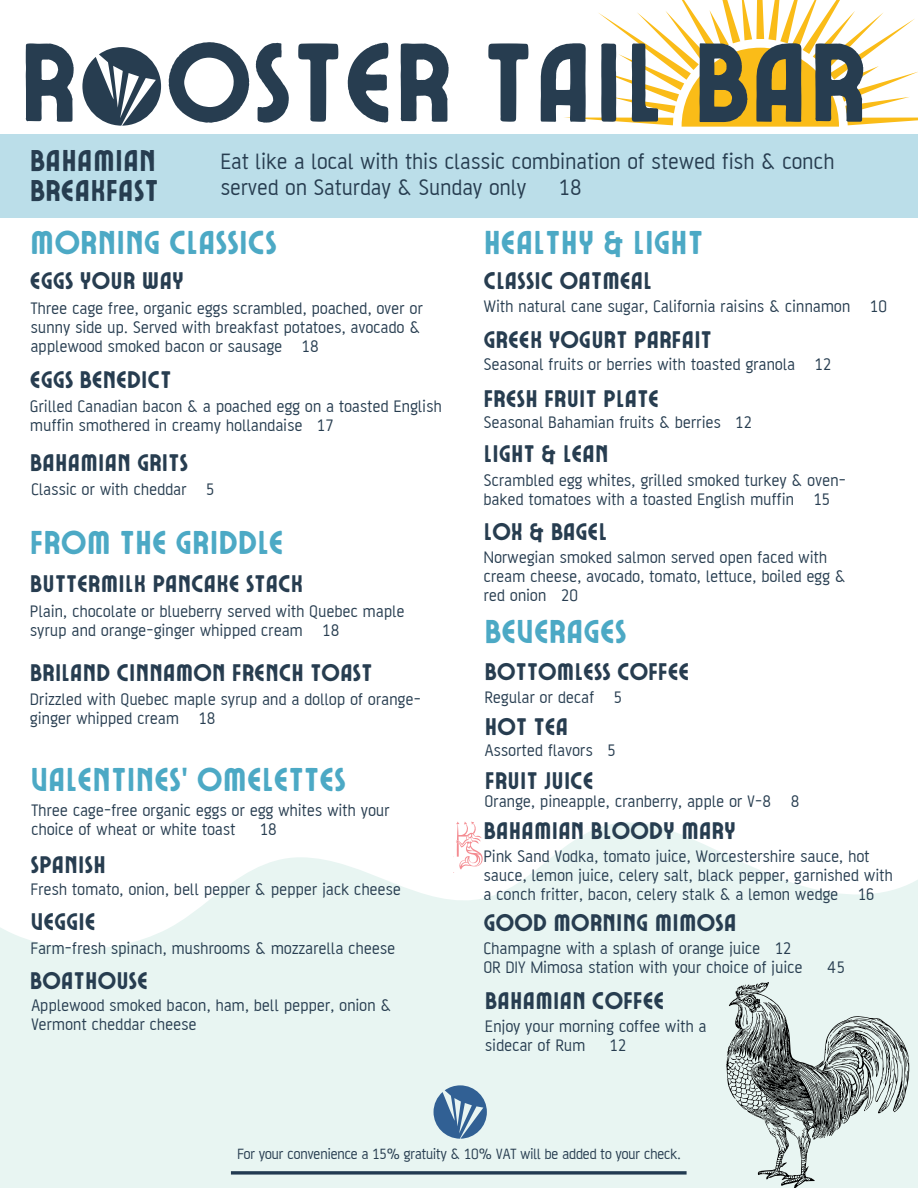
<style>
.page{position:relative;width:918px;height:1188px;background:#fff}
.page>*{position:absolute;margin:0;border:0;box-sizing:border-box;transform-origin:0 0}
.t1{font:111.9px "Ayr Lucidity Condensed";letter-spacing:.01em;color:#273d50}
.t2{font:33px "Ayr Lucidity Condensed";letter-spacing:.01em;color:#4ca9c5}
.t3{font:30px "Ayr Lucidity Condensed";letter-spacing:.01em;color:#273d50}
.t4{font:24px "Ayr Lucidity Condensed";letter-spacing:.01em;color:#273d50}
.t5{font:24px/25.8px "AF Battersea";letter-spacing:.02em;color:#273d50}
.t6{font:18px/19.2px "AF Battersea";letter-spacing:.02em;color:#273d50}
.t7{font:16.05px "AF Battersea";color:#273d50}
</style>
<div class="page">
<svg style="left:0;top:821px;width:918px;height:367px;fill:#e8f5f2"></svg>
<svg style="left:231px;top:1171px;width:456px;height:4px;background:#3f5669"></svg>
<div style="left:0;top:134px;width:918px;height:84px;background:#bbdee9"></div>
<svg style="left:564px;top:0;width:354px;height:127px"></svg>
<svg style="left:82px;top:47px;width:79px;height:79px"></svg>
<svg style="left:434px;top:1085px;width:53px;height:54px;background:#7698b7"></svg>
<svg style="left:726px;top:982px;width:184px;height:206px;background:#b7c1bf"></svg>
<svg style="left:456px;top:822px;width:28px;height:50px"></svg>
<p class="t1" style="left:20px;top:10px;width:849px">R OSTER TAIL BAR</p>
<p class="t3" style="left:30px;top:141px;width:127px">BAHAMIAN</p>
<p class="t3" style="left:30px;top:171px;width:130px">BREAKFAST</p>
<p class="t5" style="left:221px;top:150px;width:615px">Eat like a local with this classic combination of stewed fish &amp; conch served on Saturday &amp; Sunday only</p>
<p class="t5" style="left:559px;top:175px;width:24px">18</p>
<p class="t2" style="left:30px;top:221px;width:248px">MORNING CLASSICS</p>
<p class="t4" style="left:30px;top:265px;width:155px">EGGS YOUR WAY</p>
<p class="t6" style="left:31px;top:299px;width:393px">Three cage free, organic eggs scrambled, poached, over or sunny side up. Served with breakfast potatoes, avocado &amp; applewood smoked bacon or sausage 18</p>
<p class="t4" style="left:30px;top:364px;width:143px">EGGS BENEDICT</p>
<p class="t6" style="left:30px;top:397px;width:413px">Grilled Canadian bacon &amp; a poached egg on a toasted English muffin smothered in creamy hollandaise 17</p>
<p class="t4" style="left:30px;top:447px;width:159px">BAHAMIAN GRITS</p>
<p class="t6" style="left:31px;top:480px;width:184px">Classic or with cheddar 5</p>
<p class="t2" style="left:30px;top:521px;width:255px">FROM THE GRIDDLE</p>
<p class="t4" style="left:30px;top:568px;width:274px">BUTTERMILK PANCAKE STACK</p>
<p class="t6" style="left:30px;top:602px;width:376px">Plain, chocolate or blueberry served with Quebec maple syrup and orange-ginger whipped cream 18</p>
<p class="t4" style="left:30px;top:657px;width:344px">BRILAND CINNAMON FRENCH TOAST</p>
<p class="t6" style="left:30px;top:690px;width:392px">Drizzled with Quebec maple syrup and a dollop of orange&shy;ginger whipped cream 18</p>
<p class="t2" style="left:31px;top:758px;width:317px">VALENTINES' OMELETTES</p>
<p class="t6" style="left:31px;top:801px;width:360px">Three cage-free organic eggs or egg whites with your choice of wheat or white toast</p>
<p class="t6" style="left:260px;top:821px;width:18px">18</p>
<p class="t4" style="left:31px;top:849px;width:77px">SPANISH</p>
<p class="t6" style="left:31px;top:880px;width:372px">Fresh tomato, onion, bell pepper &amp; pepper jack cheese</p>
<p class="t4" style="left:31px;top:906px;width:66px">VEGGIE</p>
<p class="t6" style="left:31px;top:939px;width:366px">Farm-fresh spinach, mushrooms &amp; mozzarella cheese</p>
<p class="t4" style="left:30px;top:965px;width:119px">BOATHOUSE</p>
<p class="t6" style="left:31px;top:996px;width:362px">Applewood smoked bacon, ham, bell pepper, onion &amp;</p>
<p class="t6" style="left:31px;top:1015px;width:167px">Vermont cheddar cheese</p>
<p class="t2" style="left:484px;top:221px;width:221px">HEALTHY &amp; LIGHT</p>
<p class="t4" style="left:484px;top:265px;width:170px">CLASSIC OATMEAL</p>
<p class="t6" style="left:484px;top:297px;width:405px">With natural cane sugar, California raisins &amp; cinnamon 10</p>
<p class="t4" style="left:484px;top:324px;width:230px">GREEK YOGURT PARFAIT</p>
<p class="t6" style="left:484px;top:355px;width:349px">Seasonal fruits or berries with toasted granola 12</p>
<p class="t4" style="left:484px;top:383px;width:177px">FRESH FRUIT PLATE</p>
<p class="t6" style="left:484px;top:413px;width:270px">Seasonal Bahamian fruits &amp; berries 12</p>
<p class="t4" style="left:484px;top:438px;width:126px">LIGHT &amp; LEAN</p>
<p class="t6" style="left:484px;top:471px;width:364px">Scrambled egg whites, grilled smoked turkey &amp; oven&shy;baked tomatoes with a toasted English muffin 15</p>
<p class="t4" style="left:484px;top:516px;width:125px">LOX &amp; BAGEL</p>
<p class="t6" style="left:484px;top:548px;width:363px">Norwegian smoked salmon served open faced with cream cheese, avocado, tomato, lettuce, boiled egg &amp; red onion 20</p>
<p class="t2" style="left:485px;top:610px;width:143px">BEVERAGES</p>
<p class="t4" style="left:485px;top:656px;width:206px">BOTTOMLESS COFFEE</p>
<p class="t6" style="left:485px;top:688px;width:138px">Regular or decaf 5</p>
<p class="t4" style="left:485px;top:711px;width:85px">HOT TEA</p>
<p class="t6" style="left:485px;top:741px;width:132px">Assorted flavors 5</p>
<p class="t4" style="left:485px;top:765px;width:110px">FRUIT JUICE</p>
<p class="t6" style="left:485px;top:792px;width:316px">Orange, pineapple, cranberry, apple or V-8 8</p>
<p class="t4" style="left:484px;top:815px;width:254px">BAHAMIAN BLOODY MARY</p>
<p class="t6" style="left:484px;top:847px;width:410px">Pink Sand Vodka, tomato juice, Worcestershire sauce, hot sauce, lemon juice, celery salt, black pepper, garnished with a conch fritter, bacon, celery stalk &amp; a lemon wedge 16</p>
<p class="t4" style="left:484px;top:907px;width:254px">GOOD MORNING MIMOSA</p>
<p class="t6" style="left:484px;top:939px;width:309px">Champagne with a splash of orange juice 12</p>
<p class="t6" style="left:484px;top:958px;width:320px">OR DIY Mimosa station with your choice of juice</p>
<p class="t6" style="left:827px;top:958px;width:19px">45</p>
<p class="t4" style="left:485px;top:985px;width:181px">BAHAMIAN COFFEE</p>
<p class="t6" style="left:485px;top:1017px;width:223px">Enjoy your morning coffee with a</p>
<p class="t6" style="left:485px;top:1036px;width:101px">sidecar of Rum</p>
<p class="t6" style="left:610px;top:1036px;width:18px">12</p>
<p class="t7" style="left:237px;top:1147px;width:445px">For your convenience a 15% gratuity &amp; 10% VAT will be added to your check.</p>
</div>
